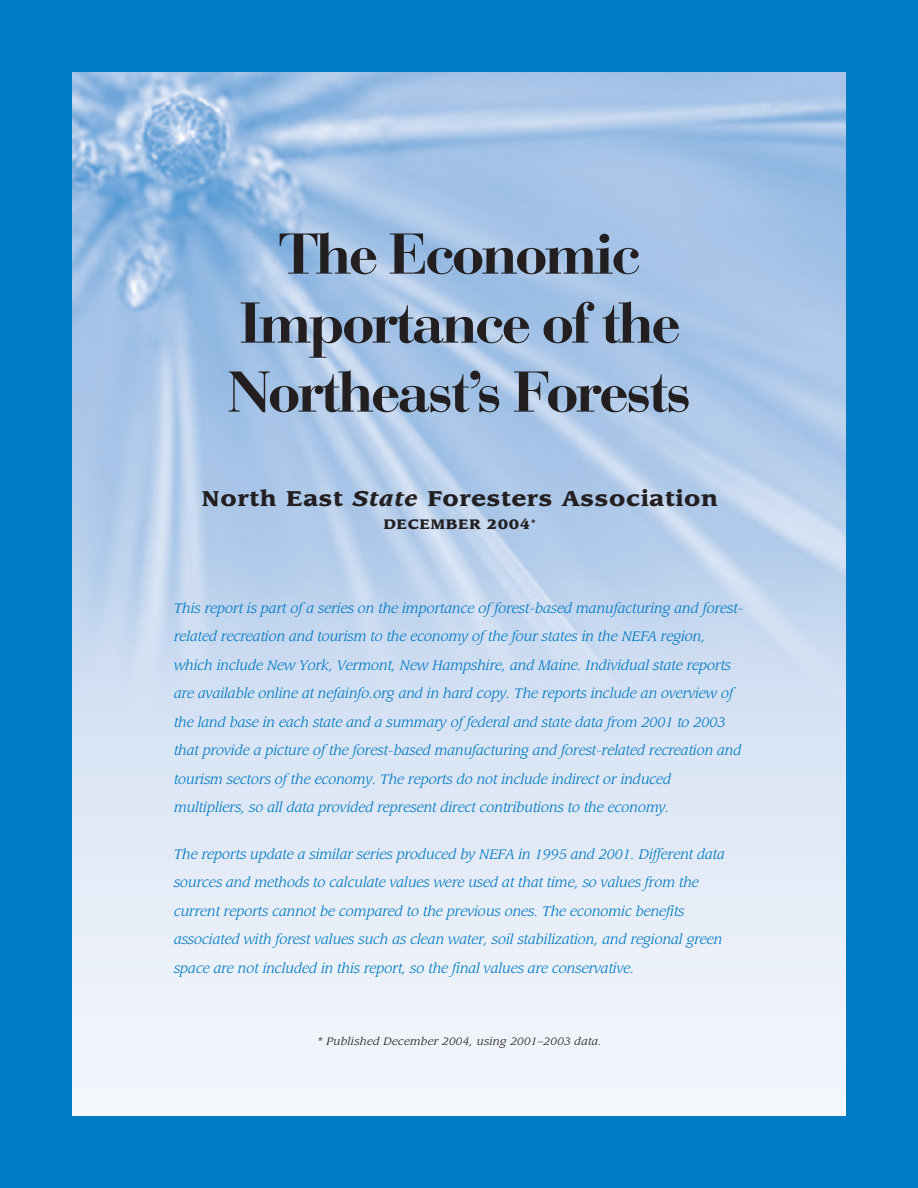
<style>
.page{position:relative;width:918px;height:1188px;background:#fff}
.page>*{position:absolute;margin:0;border:0;box-sizing:border-box;transform-origin:0 0}
.t1{font:700 57px/69px "Bauer Bodoni";letter-spacing:-.055em;color:#231f20;text-align:center;scale:1.05 1}
.t2{font:900 21px "Leawood";letter-spacing:.035em;color:#231f20;scale:1.05 1}
.t3{font:italic 13.5px/28.5px "Leawood";color:#007ac2}
.t4{font:900 13.5px "Leawood";letter-spacing:.035em;color:#231f20;scale:1.05 1}
.t5{font:italic 10.5px "Leawood";letter-spacing:.03em;color:#231f20;scale:1.05 1}
.s1{font-style:italic}
</style>
<div class="page">
<img style="left:73px;top:73px;width:772px;height:1042px">
<div style="left:0;top:0;width:918px;height:1188px;border:72px solid #007ac2"></div>
<h1 class="t1" style="left:228px;top:226px;width:444px">The Economic<br>Importance of the<br>Northeast’s Forests</h1>
<h2 class="t2" style="left:202px;top:489px;width:493px">North East <span class="s1">State</span> Foresters Association</h2>
<p class="t4" style="left:384px;top:518px;width:147px">DECEMBER 2004<sup>*</sup></p>
<p class="t3" style="left:174px;top:595px;width:571px">This report is part of a series on the importance of forest-based manufacturing and forest&shy;related recreation and tourism to the economy of the four states in the NEFA region, which include New York, Vermont, New Hampshire, and Maine. Individual state reports are available online at nefainfo.org and in hard copy. The reports include an overview of the land base in each state and a summary of federal and state data from 2001 to 2003 that provide a picture of the forest-based manufacturing and forest-related recreation and tourism sectors of the economy. The reports do not include indirect or induced multipliers, so all data provided represent direct contributions to the economy.</p>
<p class="t3" style="left:174px;top:841px;width:552px">The reports update a similar series produced by NEFA in 1995 and 2001. Different data sources and methods to calculate values were used at that time, so values from the current reports cannot be compared to the previous ones. The economic benefits associated with forest values such as clean water, soil stabilization, and regional green space are not included in this report, so the final values are conservative.</p>
<p class="t5" style="left:318px;top:1036px;width:272px">* Published December 2004, using 2001–2003 data.</p>
</div>
